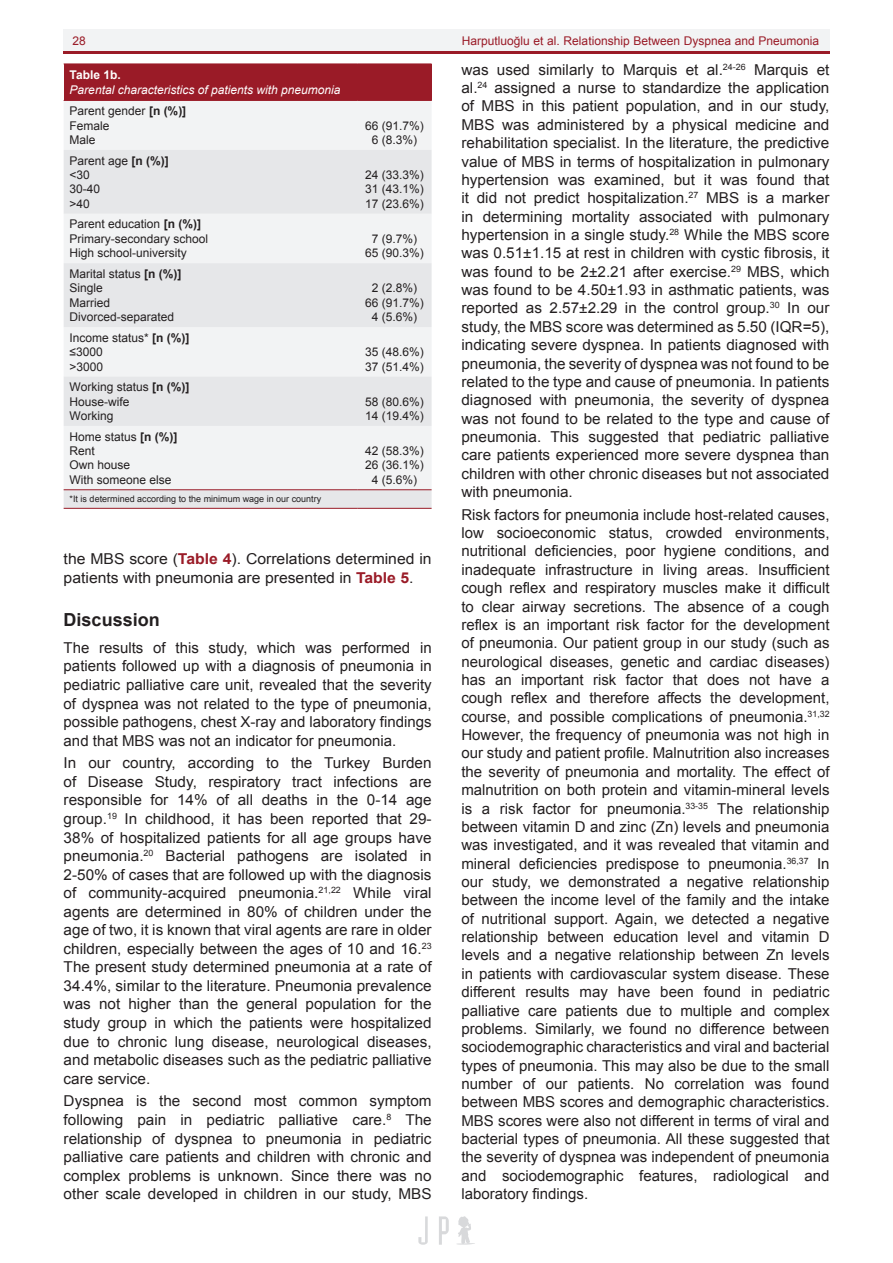
<style>
.page{position:relative;width:893px;height:1263px;background:#fff}
.page>*{position:absolute;margin:0;border:0;box-sizing:border-box;transform-origin:0 0}
.BUYUK_BASLIK{font:700 18px "Arial";color:#231f20}
.YAZI{font:15px/18.3px "Arial";color:#231f20;text-align:justify}
.YAZI-2{font:15px/18.6px "Arial";color:#231f20;scale:1.05 1}
.TABLO-YAZI{font:12px "Arial";color:#231f20}
.t1{font:12px "Arial";color:#9a1b27}
.TABLO-BASLIK{font:italic 12px "Arial";color:#fff}
.TABLO-BASLIK-2{font:700 12px "Arial";color:#fff}
.TABLO-ALTI{font:9px "Arial";color:#231f20}
.s1{font-weight:700}
.s2{font-weight:700;color:#9a1b27}
</style>
<div class="page">
<div style="left:64px;top:30px;width:766px;height:21px;background:#f2f3f4"></div>
<hr style="left:64px;top:51px;width:766px;height:2px;background:#9a1b27">
<svg style="left:418px;top:1216px;width:10px;height:29px"></svg>
<svg style="left:439px;top:1216px;width:10px;height:29px"></svg>
<svg style="left:457px;top:1216px;width:18px;height:28px"></svg>
<div style="left:64px;top:64px;width:368px;height:36px;background:#9a1b27"></div>
<div style="left:64px;top:101px;width:367px;height:49px;background:#f2f3f4"></div>
<svg style="left:64px;top:150px;width:368px;height:358px;fill:#e6e7e9"></svg>
<hr style="left:64px;top:100px;width:293px;height:1px;background:#9a1b27">
<hr style="left:357px;top:100px;width:75px;height:1px;background:#9a1b27">
<hr style="left:64px;top:489px;width:293px;height:1px;background:#9a1b27">
<hr style="left:357px;top:489px;width:75px;height:1px;background:#9a1b27">
<hr style="left:64px;top:508px;width:293px;height:1px;background:#9a1b27">
<hr style="left:357px;top:508px;width:75px;height:1px;background:#9a1b27">
<p class="t1" style="left:72px;top:33px;width:15px">28</p>
<p class="t1" style="left:462px;top:33px;width:359px">Harputluoğlu et al. Relationship Between Dyspnea and Pneumonia</p>
<p class="TABLO-BASLIK-2" style="left:70px;top:67px;width:53px">Table 1b.</p>
<p class="TABLO-BASLIK" style="left:70px;top:82px;width:272px">Parental characteristics of patients with pneumonia</p>
<p class="TABLO-YAZI" style="left:70px;top:103px;width:118px">Parent gender <span class="s1">[n (%)]</span></p>
<p class="TABLO-YAZI" style="left:70px;top:117px;width:42px">Female</p>
<p class="TABLO-YAZI" style="left:70px;top:132px;width:28px">Male</p>
<p class="TABLO-YAZI" style="left:70px;top:152px;width:101px">Parent age <span class="s1">[n (%)]</span></p>
<p class="TABLO-YAZI" style="left:70px;top:167px;width:22px">&lt;30</p>
<p class="TABLO-YAZI" style="left:70px;top:181px;width:32px">30-40</p>
<p class="TABLO-YAZI" style="left:70px;top:196px;width:22px">&gt;40</p>
<p class="TABLO-YAZI" style="left:70px;top:216px;width:133px">Parent education <span class="s1">[n (%)]</span></p>
<p class="TABLO-YAZI" style="left:70px;top:231px;width:140px">Primary-secondary school</p>
<p class="TABLO-YAZI" style="left:70px;top:245px;width:119px">High school-university</p>
<p class="TABLO-YAZI" style="left:70px;top:266px;width:114px">Marital status <span class="s1">[n (%)]</span></p>
<p class="TABLO-YAZI" style="left:70px;top:280px;width:35px">Single</p>
<p class="TABLO-YAZI" style="left:70px;top:295px;width:42px">Married</p>
<p class="TABLO-YAZI" style="left:70px;top:309px;width:106px">Divorced-separated</p>
<p class="TABLO-YAZI" style="left:70px;top:330px;width:122px">Income status* <span class="s1">[n (%)]</span></p>
<p class="TABLO-YAZI" style="left:70px;top:344px;width:35px">≤3000</p>
<p class="TABLO-YAZI" style="left:70px;top:358px;width:35px">&gt;3000</p>
<p class="TABLO-YAZI" style="left:70px;top:379px;width:121px">Working status <span class="s1">[n (%)]</span></p>
<p class="TABLO-YAZI" style="left:70px;top:393px;width:62px">House-wife</p>
<p class="TABLO-YAZI" style="left:70px;top:408px;width:45px">Working</p>
<p class="TABLO-YAZI" style="left:70px;top:428px;width:110px">Home status <span class="s1">[n (%)]</span></p>
<p class="TABLO-YAZI" style="left:70px;top:443px;width:27px">Rent</p>
<p class="TABLO-YAZI" style="left:70px;top:457px;width:62px">Own house</p>
<p class="TABLO-YAZI" style="left:70px;top:472px;width:104px">With someone else</p>
<p class="TABLO-ALTI" style="left:70px;top:493px;width:253px">*It is determined according to the minimum wage in our country</p>
<p class="TABLO-YAZI" style="left:365px;top:117px;width:60px">66 (91.7%)</p>
<p class="TABLO-YAZI" style="left:372px;top:132px;width:47px">6 (8.3%)</p>
<p class="TABLO-YAZI" style="left:365px;top:167px;width:60px">24 (33.3%)</p>
<p class="TABLO-YAZI" style="left:365px;top:181px;width:60px">31 (43.1%)</p>
<p class="TABLO-YAZI" style="left:365px;top:196px;width:60px">17 (23.6%)</p>
<p class="TABLO-YAZI" style="left:372px;top:231px;width:47px">7 (9.7%)</p>
<p class="TABLO-YAZI" style="left:365px;top:245px;width:60px">65 (90.3%)</p>
<p class="TABLO-YAZI" style="left:372px;top:280px;width:47px">2 (2.8%)</p>
<p class="TABLO-YAZI" style="left:365px;top:295px;width:60px">66 (91.7%)</p>
<p class="TABLO-YAZI" style="left:372px;top:309px;width:47px">4 (5.6%)</p>
<p class="TABLO-YAZI" style="left:365px;top:344px;width:60px">35 (48.6%)</p>
<p class="TABLO-YAZI" style="left:365px;top:358px;width:60px">37 (51.4%)</p>
<p class="TABLO-YAZI" style="left:365px;top:393px;width:60px">58 (80.6%)</p>
<p class="TABLO-YAZI" style="left:365px;top:408px;width:60px">14 (19.4%)</p>
<p class="TABLO-YAZI" style="left:365px;top:443px;width:60px">42 (58.3%)</p>
<p class="TABLO-YAZI" style="left:365px;top:457px;width:60px">26 (36.1%)</p>
<p class="TABLO-YAZI" style="left:372px;top:472px;width:47px">4 (5.6%)</p>
<p class="YAZI-2" style="left:64px;top:550px;width:352px">the MBS score (<span class="s2">Table 4</span>). Correlations determined in patients with pneumonia are presented in <span class="s2">Table 5</span>.</p>
<p class="BUYUK_BASLIK" style="left:64px;top:608px;width:98px">Discussion</p>
<p class="YAZI" style="left:64px;top:638px;width:370px">The results of this study, which was performed in patients followed up with a diagnosis of pneumonia in pediatric palliative care unit, revealed that the severity of dyspnea was not related to the type of pneumonia, possible pathogens, chest X-ray and laboratory findings and that MBS was not an indicator for pneumonia.</p>
<p class="YAZI" style="left:64px;top:754px;width:370px">In our country, according to the Turkey Burden of Disease Study, respiratory tract infections are responsible for 14% of all deaths in the 0-14 age group.<sup>19</sup> In childhood, it has been reported that 29- 38% of hospitalized patients for all age groups have pneumonia.<sup>20</sup> Bacterial pathogens are isolated in 2-50% of cases that are followed up with the diagnosis of community-acquired pneumonia.<sup>21,22</sup> While viral agents are determined in 80% of children under the age of two, it is known that viral agents are rare in older children, especially between the ages of 10 and 16.<sup>23<br></sup>The present study determined pneumonia at a rate of 34.4%, similar to the literature. Pneumonia prevalence was not higher than the general population for the study group in which the patients were hospitalized due to chronic lung disease, neurological diseases, and metabolic diseases such as the pediatric palliative care service.</p>
<p class="YAZI" style="left:64px;top:1092px;width:370px">Dyspnea is the second most common symptom following pain in pediatric palliative care.<sup>8</sup> The relationship of dyspnea to pneumonia in pediatric palliative care patients and children with chronic and complex problems is unknown. Since there was no other scale developed in children in our study, MBS</p>
<p class="YAZI" style="left:461px;top:60px;width:370px">was used similarly to Marquis et al.<sup>24-26</sup> Marquis et al.<sup>24</sup> assigned a nurse to standardize the application of MBS in this patient population, and in our study, MBS was administered by a physical medicine and rehabilitation specialist. In the literature, the predictive value of MBS in terms of hospitalization in pulmonary hypertension was examined, but it was found that it did not predict hospitalization.<sup>27</sup> MBS is a marker in determining mortality associated with pulmonary hypertension in a single study.<sup>28</sup> While the MBS score was 0.51±1.15 at rest in children with cystic fibrosis, it was found to be 2±2.21 after exercise.<sup>29</sup> MBS, which was found to be 4.50±1.93 in asthmatic patients, was reported as 2.57±2.29 in the control group.<sup>30</sup> In our study, the MBS score was determined as 5.50 (IQR=5), indicating severe dyspnea. In patients diagnosed with pneumonia, the severity of dyspnea was not found to be related to the type and cause of pneumonia. In patients diagnosed with pneumonia, the severity of dyspnea was not found to be related to the type and cause of pneumonia. This suggested that pediatric palliative care patients experienced more severe dyspnea than children with other chronic diseases but not associated with pneumonia.</p>
<p class="YAZI" style="left:461px;top:505px;width:370px">Risk factors for pneumonia include host-related causes, low socioeconomic status, crowded environments, nutritional deficiencies, poor hygiene conditions, and inadequate infrastructure in living areas. Insufficient cough reflex and respiratory muscles make it difficult to clear airway secretions. The absence of a cough reflex is an important risk factor for the development of pneumonia. Our patient group in our study (such as neurological diseases, genetic and cardiac diseases) has an important risk factor that does not have a cough reflex and therefore affects the development, course, and possible complications of pneumonia.<sup>31,32<br></sup>However, the frequency of pneumonia was not high in our study and patient profile. Malnutrition also increases the severity of pneumonia and mortality. The effect of malnutrition on both protein and vitamin-mineral levels is a risk factor for pneumonia.<sup>33-35</sup> The relationship between vitamin D and zinc (Zn) levels and pneumonia was investigated, and it was revealed that vitamin and mineral deficiencies predispose to pneumonia.<sup>36,37</sup> In our study, we demonstrated a negative relationship between the income level of the family and the intake of nutritional support. Again, we detected a negative relationship between education level and vitamin D levels and a negative relationship between Zn levels in patients with cardiovascular system disease. These different results may have been found in pediatric palliative care patients due to multiple and complex problems. Similarly, we found no difference between sociodemographic characteristics and viral and bacterial types of pneumonia. This may also be due to the small number of our patients. No correlation was found between MBS scores and demographic characteristics.<br>MBS scores were also not different in terms of viral and bacterial types of pneumonia. All these suggested that the severity of dyspnea was independent of pneumonia and sociodemographic features, radiological and laboratory findings.</p>
</div>
